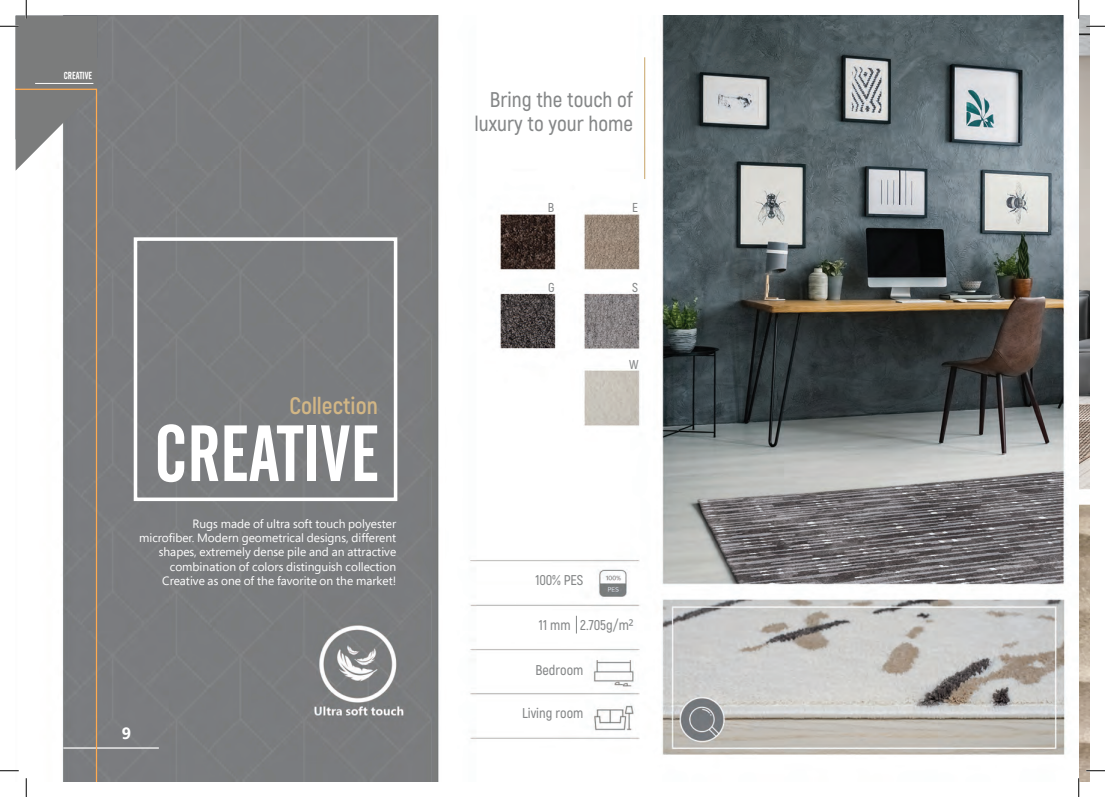
<style>
.page{position:relative;width:1105px;height:797px;background:#fff}
.page>*{position:absolute;margin:0;border:0;box-sizing:border-box;transform-origin:0 0}
.t1{font:78.75px "Cafeta";color:#fff}
.t2{font:700 23.75px "Akrobat";color:#d2b685}
.t3{font:600 21.25px/23.5px "Akrobat";color:#858788;text-align:right}
.t4{font:700 16.25px "Segoe Pro";color:#fff}
.t5{font:600 14.12px "Akrobat";color:#858788}
.t6{font:600 13px "Akrobat";color:#858788}
.t7{font:12px/14.4px "Segoe Pro";color:#fff;text-align:right}
.t8{font:10px "Cafeta";color:#fff}
.s1{font-family:"Segoe Pro";font-weight:400;font-size:15px;color:#848788}
</style>
<div class="page">
<img style="left:97px;top:16px;width:992px;height:765px">
<hr style="left:644px;top:57px;width:1px;height:122px;background:#d2b685">
<hr style="left:63px;top:747px;width:96px;height:1px;background:#fff">
<svg style="left:576px;top:615px;width:1px;height:18px"></svg>
<div style="left:134px;top:237px;width:263px;height:264px;border:4px solid #fff"></div>
<svg style="left:16px;top:171px;width:81px;height:610px"></svg>
<svg style="left:1086px;top:25px;width:19px;height:2px"></svg>
<svg style="left:0;top:770px;width:19px;height:1px"></svg>
<svg style="left:1086px;top:770px;width:19px;height:1px"></svg>
<svg style="left:0;top:0;width:97px;height:171px"></svg>
<svg style="left:25px;top:778px;width:2px;height:19px"></svg>
<svg style="left:1078px;top:0;width:1px;height:19px"></svg>
<svg style="left:1078px;top:778px;width:1px;height:19px"></svg>
<p class="t8" style="left:64px;top:70px;width:30px">CREATIVE</p>
<h2 class="t2" style="left:289px;top:391px;width:90px">Collection</h2>
<h1 class="t1" style="left:155px;top:410px;width:226px">CREATIVE</h1>
<p class="t7" style="left:139px;top:516px;width:259px">Rugs made of ultra soft touch polyester microfiber. Modern geometrical designs, different shapes, extremely dense pile and an attractive combination of colors distinguish collection Creative as one of the favorite on the market!</p>
<h3 class="t4" style="left:122px;top:722px;width:11px">9</h3>
<h3 class="t3" style="left:474px;top:88px;width:160px">Bring the touch of luxury to your home</h3>
<p class="t6" style="left:548px;top:200px;width:8px">B</p>
<p class="t6" style="left:548px;top:279px;width:8px">G</p>
<p class="t6" style="left:632px;top:200px;width:7px">E</p>
<p class="t6" style="left:632px;top:279px;width:7px">S</p>
<p class="t6" style="left:629px;top:356px;width:11px">W</p>
<p class="t5" style="left:535px;top:571px;width:50px">100% PES</p>
<p class="t5" style="left:539px;top:616px;width:96px">11 mm 2.705g/m<span class="s1">²</span></p>
<p class="t5" style="left:535px;top:661px;width:49px">Bedroom</p>
<p class="t5" style="left:522px;top:704px;width:63px">Living room</p>
</div>
